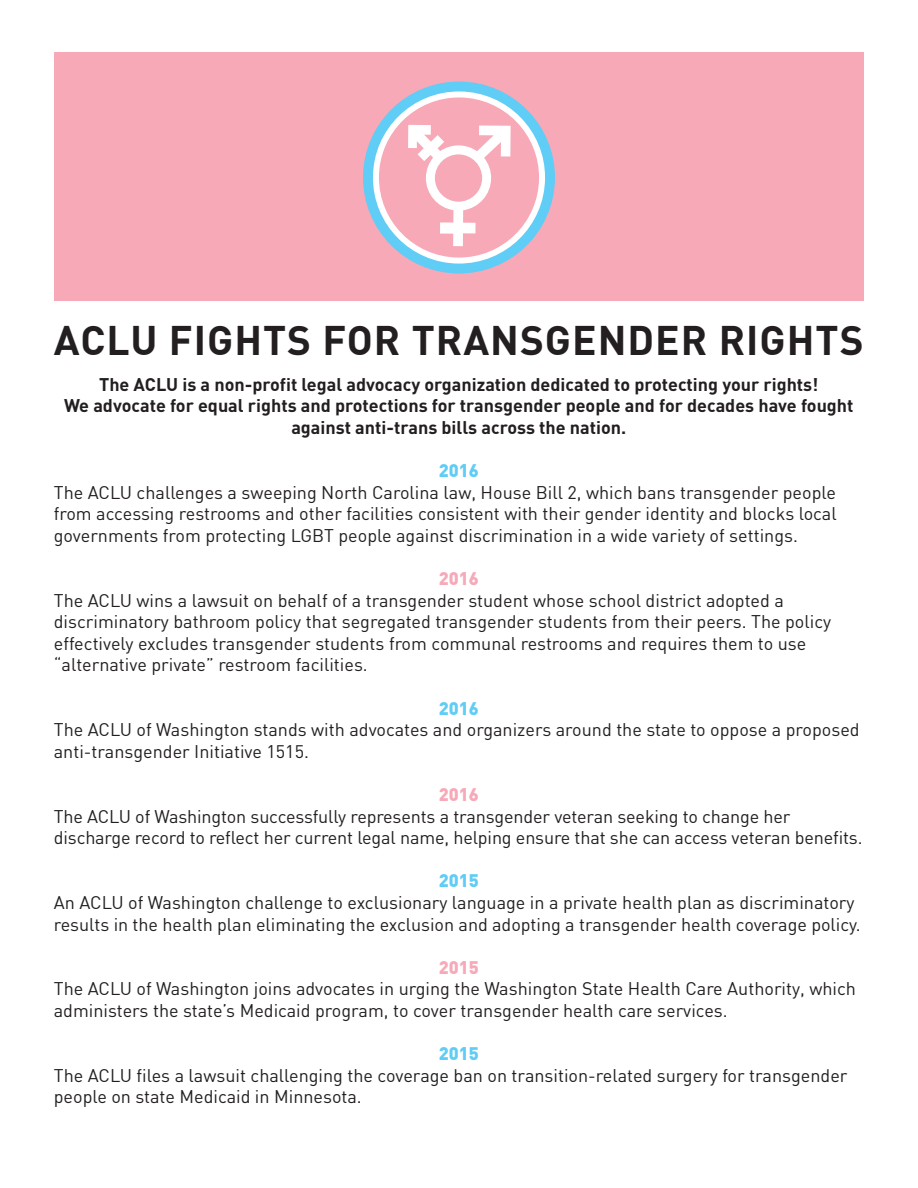
<style>
.page{position:relative;width:918px;height:1188px;background:#fff}
.page>*{position:absolute;margin:0;border:0;box-sizing:border-box;transform-origin:0 0}
.t1{font:700 40.5px "DIN";letter-spacing:.025em;color:#231f20}
.t2{font:18px/21.6px "DIN";color:#231f20}
.t3{font:700 18px/21.6px "DIN";color:#231f20;text-align:center}
.t4{font:900 18px "DIN";color:#5fcdf5}
.t5{font:900 18px "DIN";color:#f7a9b7}
</style>
<div class="page">
<div style="left:54px;top:53px;width:810px;height:248px;background:#f7a9b7"></div>
<svg style="left:363px;top:81px;width:192px;height:193px"></svg>
<h1 class="t1" style="left:54px;top:314px;width:811px">ACLU FIGHTS FOR TRANSGENDER RIGHTS</h1>
<p class="t3" style="left:64px;top:372px;width:791px">The ACLU is a non-profit legal advocacy organization dedicated to protecting your rights!<br>We advocate for equal rights and protections for transgender people and for decades have fought against anti-trans bills across the nation.</p>
<p class="t4" style="left:439px;top:458px;width:42px">2016</p>
<p class="t2" style="left:54px;top:481px;width:784px;text-align:justify">The ACLU challenges a sweeping North Carolina law, House Bill 2, which bans transgender people from accessing restrooms and other facilities consistent with their gender identity and blocks local governments from protecting LGBT people against discrimination in a wide variety of settings.</p>
<p class="t5" style="left:439px;top:566px;width:42px">2016</p>
<p class="t2" style="left:54px;top:589px;width:779px">The ACLU wins a lawsuit on behalf of a transgender student whose school district adopted a discriminatory bathroom policy that segregated transgender students from their peers. The policy effectively excludes transgender students from communal restrooms and requires them to use “alternative private” restroom facilities.</p>
<p class="t4" style="left:439px;top:696px;width:42px">2016</p>
<p class="t2" style="left:54px;top:719px;width:807px">The ACLU of Washington stands with advocates and organizers around the state to oppose a proposed anti-transgender Initiative 1515.</p>
<p class="t5" style="left:439px;top:782px;width:42px">2016</p>
<p class="t2" style="left:54px;top:805px;width:810px">The ACLU of Washington successfully represents a transgender veteran seeking to change her discharge record to reflect her current legal name, helping ensure that she can access veteran benefits.</p>
<p class="t4" style="left:439px;top:869px;width:42px">2015</p>
<p class="t2" style="left:54px;top:891px;width:808px">An ACLU of Washington challenge to exclusionary language in a private health plan as discriminatory results in the health plan eliminating the exclusion and adopting a transgender health coverage policy.</p>
<p class="t5" style="left:439px;top:955px;width:42px">2015</p>
<p class="t2" style="left:54px;top:978px;width:804px">The ACLU of Washington joins advocates in urging the Washington State Health Care Authority, which administers the state’s Medicaid program, to cover transgender health care services.</p>
<p class="t4" style="left:439px;top:1042px;width:42px">2015</p>
<p class="t2" style="left:54px;top:1064px;width:795px">The ACLU files a lawsuit challenging the coverage ban on transition-related surgery for transgender people on state Medicaid in Minnesota.</p>
</div>
